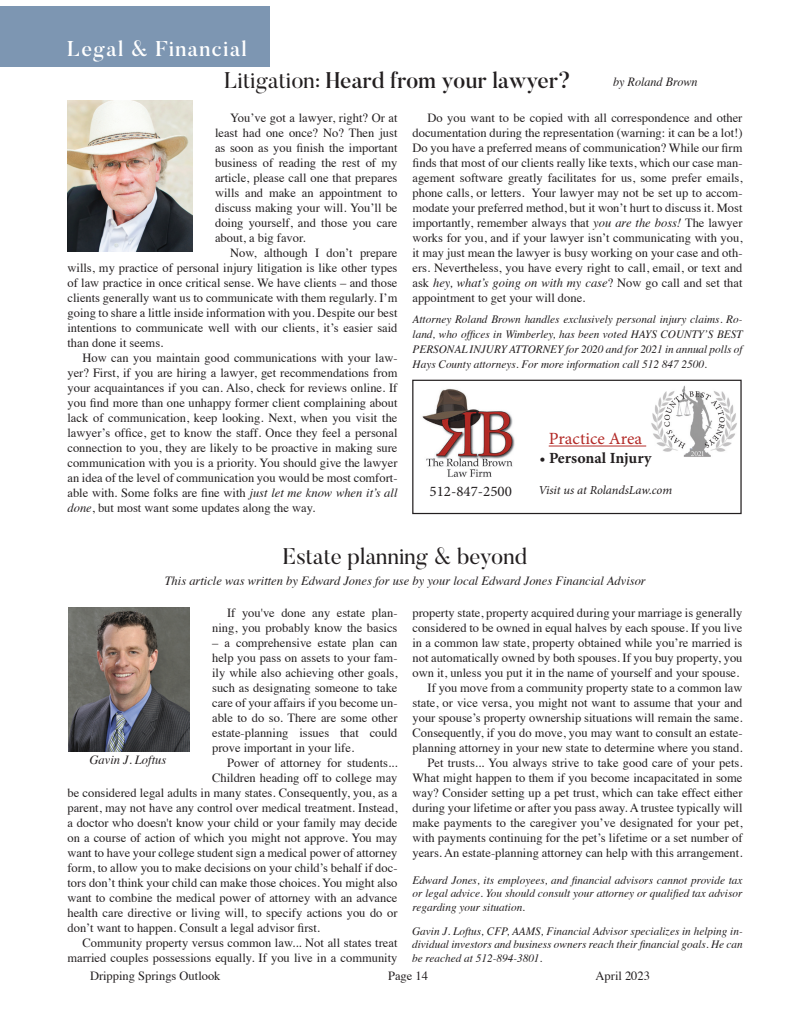
<style>
.page{position:relative;width:810px;height:1035px;background:#fff}
.page>*{position:absolute;margin:0;border:0;box-sizing:border-box;transform-origin:0 0}
.Title_Butler{font:500 22.5px "Butler";color:#231f20}
.Joey_Column_Title{font:22.5px "Butler";color:#231f20}
.Joey_Column_Body{font:500 21.25px "Butler";letter-spacing:.05em;color:#fff}
.t1{font:17.12px "Minion Pro";color:#b32926}
.t2{font:700 15.5px "Minion Pro";color:#231f20}
.t3{font:14.62px "Minion Pro";color:#231f20}
.Joey_Column_Body-2{font:12.5px/15px "Times";color:#231f20;text-align:justify}
.Col__Body{font:12.5px/15px "Times";color:#231f20;text-align:justify}
.Joey_By_Line{font:italic 12.5px "Times";color:#231f20}
.By_Line{font:italic 12.5px "Times";color:#231f20}
.t4{font:italic 12.25px "Minion Pro";letter-spacing:-.005em;color:#231f20}
.Bio{font:italic 11.25px/15px "Times";color:#231f20;text-align:justify}
.Joey_Bio{font:italic 11.25px/13.5px "Times";color:#231f20;text-align:justify}
.Joey_Column_Body-3{font:italic 11.25px/13.5px "Times";color:#231f20;text-align:justify}
.s1{font-weight:400}
.s2{font-style:italic}
</style>
<div class="page">
<div style="left:0;top:6px;width:269px;height:61px;background:#7d96b2"></div>
<img style="left:67px;top:100px;width:126px;height:151px">
<img style="left:422px;top:389px;width:93px;height:88px">
<div style="left:412px;top:380px;width:330px;height:134px;border:1px solid #231f20"></div>
<img style="left:651px;top:386px;width:86px;height:71px">
<hr style="left:549px;top:446px;width:97px;height:1px;background:#b32926">
<img style="left:68px;top:608px;width:122px;height:144px">
<p class="Joey_Column_Body" style="left:67px;top:35px;width:182px">Legal &amp; Financial</p>
<p class="Title_Butler" style="left:224px;top:66px;width:349px"><span class="s1">Litigation:</span> Heard from your lawyer?</p>
<p class="By_Line" style="left:613px;top:71px;width:86px">by Roland Brown</p>
<p class="Col__Body" style="left:215px;top:109px;width:184px;text-indent:15px">You’ve got a lawyer, right? Or at least had one once? No? Then just as soon as you finish the important business of reading the rest of my article, please call one that prepares wills and make an appointment to discuss making your will. You’ll be doing yourself, and those you care about, a big favor.</p>
<p class="Col__Body" style="left:68px;top:244px;width:332px;text-indent:163px">Now, although I don’t prepare wills, my practice of personal injury litigation is like other types of law practice in once critical sense. We have clients – and those clients generally want us to communicate with them regularly. I’m going to share a little inside information with you. Despite our best intentions to communicate well with our clients, it’s easier said than done it seems.</p>
<p class="Col__Body" style="left:68px;top:349px;width:332px;text-indent:15px">How can you maintain good communications with your law&shy;yer? First, if you are hiring a lawyer, get recommendations from your acquaintances if you can. Also, check for reviews online. If you find more than one unhappy former client complaining about lack of communication, keep looking. Next, when you visit the lawyer’s office, get to know the staff. Once they feel a personal connection to you, they are likely to be proactive in making sure communication with you is a priority. You should give the lawyer an idea of the level of communication you would be most comfort&shy;able with. Some folks are fine with <span class="s2">just let me know when it’s all done</span>, but most want some updates along the way.</p>
<p class="Col__Body" style="left:412px;top:109px;width:332px;text-indent:15px">Do you want to be copied with all correspondence and other documentation during the representation (warning: it can be a lot!)<br>Do you have a preferred means of communication? While our firm finds that most of our clients really like texts, which our case man&shy;agement software greatly facilitates for us, some prefer emails, phone calls, or letters. Your lawyer may not be set up to accom&shy;modate your preferred method, but it won’t hurt to discuss it. Most importantly, remember always that <span class="s2">you are the boss!</span> The lawyer works for you, and if your lawyer isn’t communicating with you, it may just mean the lawyer is busy working on your case and oth&shy;ers. Nevertheless, you have every right to call, email, or text and ask <span class="s2">hey, what’s going on with my case</span>? Now go call and set that appointment to get your will done.</p>
<p class="Bio" style="left:413px;top:311px;width:332px">Attorney Roland Brown handles exclusively personal injury claims. Ro&shy;land, who offices in Wimberley, has been voted HAYS COUNTY’S BEST PERSONAL INJURY ATTORNEY for 2020 and for 2021 in annual polls of Hays County attorneys. For more information call 512 847 2500.</p>
<p class="t1" style="left:549px;top:427px;width:95px">Practice Area</p>
<p class="t2" style="left:539px;top:447px;width:114px"><span class="s1">•</span> Personal Injury</p>
<p class="t3" style="left:430px;top:481px;width:84px">512-847-2500</p>
<p class="t4" style="left:538px;top:482px;width:135px">Visit us at RolandsLaw.com</p>
<p class="Joey_Column_Title" style="left:283px;top:542px;width:246px">Estate planning &amp; beyond</p>
<p class="Joey_By_Line" style="left:165px;top:570px;width:483px">This article was written by Edward Jones for use by your local Edward Jones Financial Advisor</p>
<p class="Joey_Column_Body-2" style="left:212px;top:604px;width:187px;text-align:right">If you've done any estate plan&shy;ning, you probably know the basics</p>
<p class="Joey_Column_Body-2" style="left:212px;top:634px;width:187px">– a comprehensive estate plan can help you pass on assets to your fam&shy;ily while also achieving other goals, such as designating someone to take care of your affairs if you become un&shy;able to do so. There are some other estate-planning issues that could prove important in your life.</p>
<p class="Joey_Column_Body-2" style="left:227px;top:754px;width:172px">Power of attorney for students...</p>
<p class="Joey_Column_Body-2" style="left:212px;top:769px;width:187px">Children heading off to college may</p>
<p class="Joey_Column_Body-2" style="left:68px;top:784px;width:332px">be considered legal adults in many states. Consequently, you, as a</p>
<p class="Joey_Column_Body-2" style="left:68px;top:799px;width:332px">parent, may not have any control over medical treatment. Instead,</p>
<p class="Joey_Column_Body-2" style="left:68px;top:814px;width:331px">a doctor who doesn't know your child or your family may decide</p>
<p class="Joey_Column_Body-2" style="left:68px;top:829px;width:331px">on a course of action of which you might not approve. You may</p>
<p class="Joey_Column_Body-2" style="left:68px;top:844px;width:332px">want to have your college student sign a medical power of attorney</p>
<p class="Joey_Column_Body-2" style="left:68px;top:859px;width:331px">form, to allow you to make decisions on your child’s behalf if doc-</p>
<p class="Joey_Column_Body-2" style="left:68px;top:874px;width:332px">tors don’t think your child can make those choices. You might also</p>
<p class="Joey_Column_Body-2" style="left:68px;top:889px;width:331px">want to combine the medical power of attorney with an advance</p>
<p class="Joey_Column_Body-2" style="left:68px;top:904px;width:332px">health care directive or living will, to specify actions you do or</p>
<p class="Joey_Column_Body-2" style="left:68px;top:919px;width:254px">don’t want to happen. Consult a legal advisor first.</p>
<p class="Joey_Column_Body-2" style="left:68px;top:934px;width:332px;text-align:right">Community property versus common law... Not all states treat married couples possessions equally. If you live in a community</p>
<p class="Joey_By_Line" style="left:90px;top:748px;width:78px">Gavin J. Loftus</p>
<p class="Joey_Column_Body-2" style="left:412px;top:604px;width:332px">property state, property acquired during your marriage is generally considered to be owned in equal halves by each spouse. If you live in a common law state, property obtained while you’re married is not automatically owned by both spouses. If you buy property, you own it, unless you put it in the name of yourself and your spouse.</p>
<p class="Joey_Column_Body-2" style="left:412px;top:679px;width:332px;text-indent:15px">If you move from a community property state to a common law state, or vice versa, you might not want to assume that your and your spouse’s property ownership situations will remain the same.<br>Consequently, if you do move, you may want to consult an estate&shy;planning attorney in your new state to determine where you stand.</p>
<p class="Joey_Column_Body-2" style="left:412px;top:754px;width:332px;text-indent:15px">Pet trusts... You always strive to take good care of your pets.<br>What might happen to them if you become incapacitated in some way? Consider setting up a pet trust, which can take effect either during your lifetime or after you pass away. A trustee typically will make payments to the caregiver you’ve designated for your pet, with payments continuing for the pet’s lifetime or a set number of years. An estate-planning attorney can help with this arrangement.</p>
<p class="Joey_Column_Body-3" style="left:412px;top:873px;width:332px">Edward Jones, its employees, and financial advisors cannot provide tax or legal advice. You should consult your attorney or qualified tax advisor regarding your situation.</p>
<p class="Joey_Bio" style="left:412px;top:923px;width:332px">Gavin J. Loftus, CFP, AAMS, Financial Advisor specializes in helping in&shy;dividual investors and business owners reach their financial goals. He can be reached at 512-894-3801.</p>
<p class="Col__Body" style="left:90px;top:967px;width:132px">Dripping Springs Outlook</p>
<p class="Col__Body" style="left:388px;top:967px;width:41px">Page 14</p>
<p class="Col__Body" style="left:596px;top:967px;width:56px">April 2023</p>
</div>
